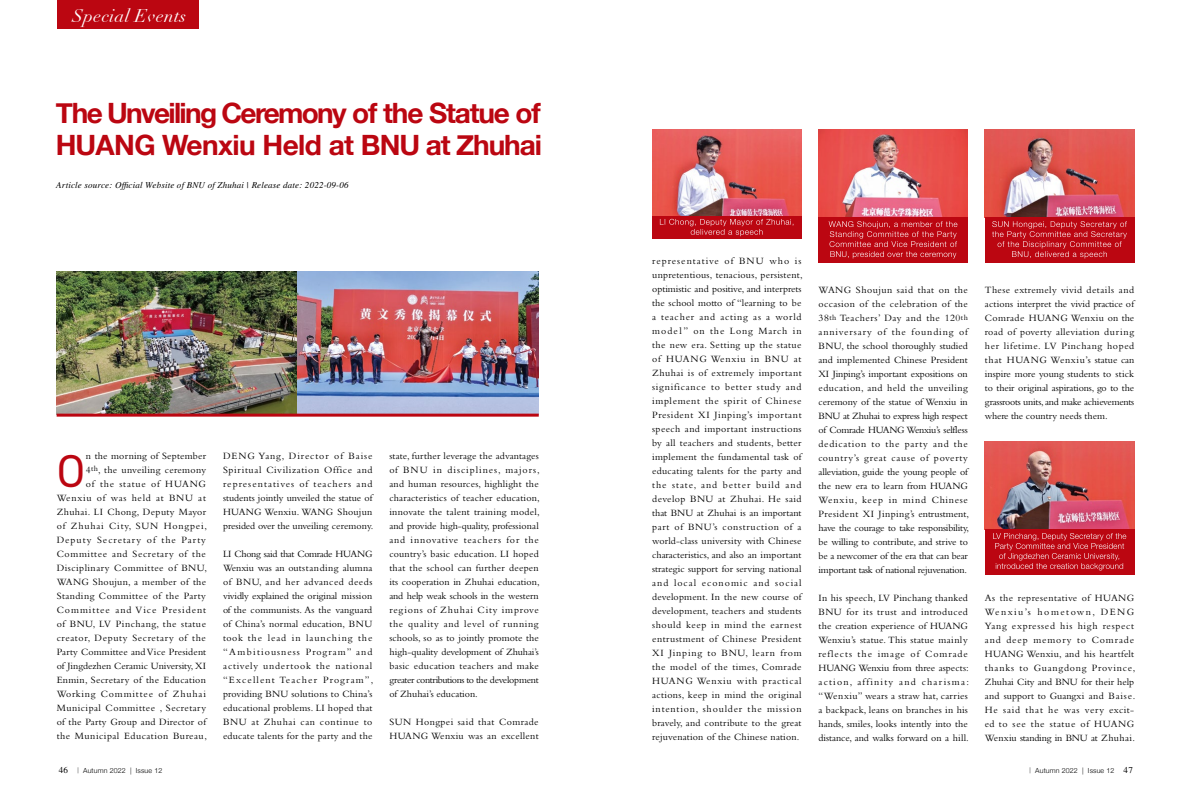
<style>
.page{position:relative;width:1191px;height:808px;background:#fff}
.page>*{position:absolute;margin:0;border:0;box-sizing:border-box;transform-origin:0 0}
.t1{font:42.9px "Neo Tech";color:#bb0611}
.t2{font:700 28px/32px "Helvetica Neue";letter-spacing:-.04em;color:#bb0611}
.t3{font:italic 18px "Linotype Didot Oldstyle Figures";letter-spacing:.02em;color:#fff}
.t4{font:10px/14px "Bembo Std";letter-spacing:.025em;color:#000;text-align:justify}
.t5{font:10px/14px "Bembo Std";letter-spacing:.05em;color:#000;text-align:right}
.t6{font:italic 9px "STIX General";letter-spacing:.02em;color:#000}
.t7{font:300 7px "Helvetica Neue";letter-spacing:.02em;color:#000}
.s1{font-family:"STIX General";font-weight:400;font-size:9px}
.s2{font-size:6px}
</style>
<div class="page">
<div style="left:57px;top:0;width:141px;height:28px;background:#bb0611"></div>
<img style="left:57px;top:272px;width:482px;height:142px">
<img style="left:652px;top:129px;width:149px;height:87px">
<div style="left:652px;top:216px;width:149px;height:23px;background:#bb0611"></div>
<svg style="left:660px;top:219px;width:133px;height:17px"></svg>
<img style="left:985px;top:129px;width:149px;height:88px">
<div style="left:985px;top:217px;width:149px;height:45px;background:#bb0611"></div>
<svg style="left:992px;top:221px;width:135px;height:37px"></svg>
<img style="left:818px;top:129px;width:150px;height:88px">
<div style="left:818px;top:217px;width:150px;height:45px;background:#bb0611"></div>
<svg style="left:828px;top:221px;width:129px;height:37px"></svg>
<img style="left:985px;top:441px;width:149px;height:88px">
<div style="left:985px;top:529px;width:149px;height:45px;background:#bb0611"></div>
<svg style="left:993px;top:533px;width:133px;height:37px"></svg>
<hr style="left:57px;top:414px;width:482px;height:3px;background:#bb0611">
<h3 class="t3" style="left:73px;top:5px;width:115px">Special Events</h3>
<h2 class="t2" style="left:56px;top:98px;width:488px">The Unveiling Ceremony of the Statue of<br>HUANG Wenxiu Held at BNU at Zhuhai</h2>
<p class="t6" style="left:56px;top:179px;width:294px">Article source: Official Website of BNU of Zhuhai | Release date: 2022-09-06</p>
<p class="t5" style="left:57px;top:449px;width:152px">n the morning of September<br>4<sup>th</sup>, the unveiling ceremony<br>of the statue of HUANG<br>Wenxiu of was held at BNU at<br>Zhuhai. LI Chong, Deputy Mayor of Zhuhai City, SUN Hongpei,<br>Deputy Secretary of the Party<br>Committee and Secretary of the<br>Disciplinary Committee of BNU,<br>WANG Shoujun, a member of the<br>Standing Committee of the Party<br>Committee and Vice President of BNU, LV Pinchang, the statue creator, Deputy Secretary of the<br>Party Committee and Vice President of Jingdezhen Ceramic University, XI<br>Enmin, Secretary of the Education<br>Working Committee of Zhuhai<br>Municipal Committee , Secretary of the Party Group and Director of the Municipal Education Bureau,</p>
<h1 class="t1" style="left:57px;top:450px;width:30px">O</h1>
<p class="t4" style="left:223px;top:449px;width:152px">DENG Yang, Director of Baise Spiritual Civilization Office and representatives of teachers and students jointly unveiled the statue of HUANG Wenxiu. WANG Shoujun presided over the unveiling ceremony.</p>
<p class="t4" style="left:223px;top:547px;width:152px">LI Chong said that Comrade HUANG Wenxiu was an outstanding alumna of BNU, and her advanced deeds vividly explained the original mission of the communists. As the vanguard of China’s normal education, BNU took the lead in launching the “Ambitiousness Program” and actively undertook the national “Excellent Teacher Program”, providing BNU solutions to China’s educational problems. LI hoped that BNU at Zhuhai can continue to educate talents for the party and the</p>
<p class="t4" style="left:389px;top:449px;width:152px">state, further leverage the advantages of BNU in disciplines, majors, and human resources, highlight the characteristics of teacher education, innovate the talent training model, and provide high-quality, professional and innovative teachers for the country’s basic education. LI hoped that the school can further deepen its cooperation in Zhuhai education, and help weak schools in the western regions of Zhuhai City improve the quality and level of running schools, so as to jointly promote the high-quality development of Zhuhai’s basic education teachers and make greater contributions to the development of Zhuhai’s education.</p>
<p class="t4" style="left:389px;top:715px;width:151px">SUN Hongpei said that Comrade<br>HUANG Wenxiu was an excellent</p>
<p class="t4" style="left:652px;top:253px;width:152px">representative of BNU who is unpretentious, tenacious, persistent, optimistic and positive, and interprets the school motto of “learning to be a teacher and acting as a world model” on the Long March in the new era. Setting up the statue of HUANG Wenxiu in BNU at Zhuhai is of extremely important significance to better study and implement the spirit of Chinese President XI Jinping’s important speech and important instructions by all teachers and students, better implement the fundamental task of educating talents for the party and the state, and better build and develop BNU at Zhuhai. He said that BNU at Zhuhai is an important part of BNU’s construction of a world-class university with Chinese characteristics, and also an important strategic support for serving national and local economic and social development. In the new course of development, teachers and students should keep in mind the earnest entrustment of Chinese President XI Jinping to BNU, learn from the model of the times, Comrade HUANG Wenxiu with practical actions, keep in mind the original intention, shoulder the mission bravely, and contribute to the great rejuvenation of the Chinese nation.</p>
<p class="t4" style="left:818px;top:283px;width:152px">WANG Shoujun said that on the occasion of the celebration of the 38<sup>th</sup> Teachers’ Day and the 120<sup>th </sup>anniversary of the founding of BNU, the school thoroughly studied and implemented Chinese President XI Jinping’s important expositions on education, and held the unveiling ceremony of the statue of Wenxiu in BNU at Zhuhai to express high respect of Comrade HUANG Wenxiu’s selfless dedication to the party and the country’s great cause of poverty alleviation, guide the young people of the new era to learn from HUANG Wenxiu, keep in mind Chinese President XI Jinping’s entrustment, have the courage to take responsibility, be willing to contribute, and strive to be a newcomer of the era that can bear important task of national rejuvenation.</p>
<p class="t4" style="left:818px;top:591px;width:152px">In his speech, LV Pinchang thanked BNU for its trust and introduced the creation experience of HUANG Wenxiu’s statue. This statue mainly reflects the image of Comrade HUANG Wenxiu from three aspects: action, affinity and charisma: “Wenxiu” wears a straw hat, carries a backpack, leans on branches in his hands, smiles, looks intently into the distance, and walks forward on a hill.</p>
<p class="t4" style="left:985px;top:283px;width:151px">These extremely vivid details and actions interpret the vivid practice of Comrade HUANG Wenxiu on the road of poverty alleviation during her lifetime. LV Pinchang hoped that HUANG Wenxiu’s statue can inspire more young students to stick to their original aspirations, go to the grassroots units, and make achievements where the country needs them.</p>
<p class="t4" style="left:985px;top:591px;width:152px">As the representative of HUANG Wenxiu’s hometown, DENG Yang expressed his high respect and deep memory to Comrade HUANG Wenxiu, and his heartfelt thanks to Guangdong Province, Zhuhai City and BNU for their help and support to Guangxi and Baise.<br>He said that he was very excit&shy;ed to see the statue of HUANG Wenxiu standing in BNU at Zhuhai.</p>
<p class="t7" style="left:59px;top:765px;width:105px"><span class="s1">46</span> <span class="s2">|</span> Autumn 2022 | Issue 12</p>
<p class="t7" style="left:1029px;top:765px;width:105px"><span class="s2">|</span> Autumn 2022 | Issue 12 <span class="s1">47</span></p>
</div>
